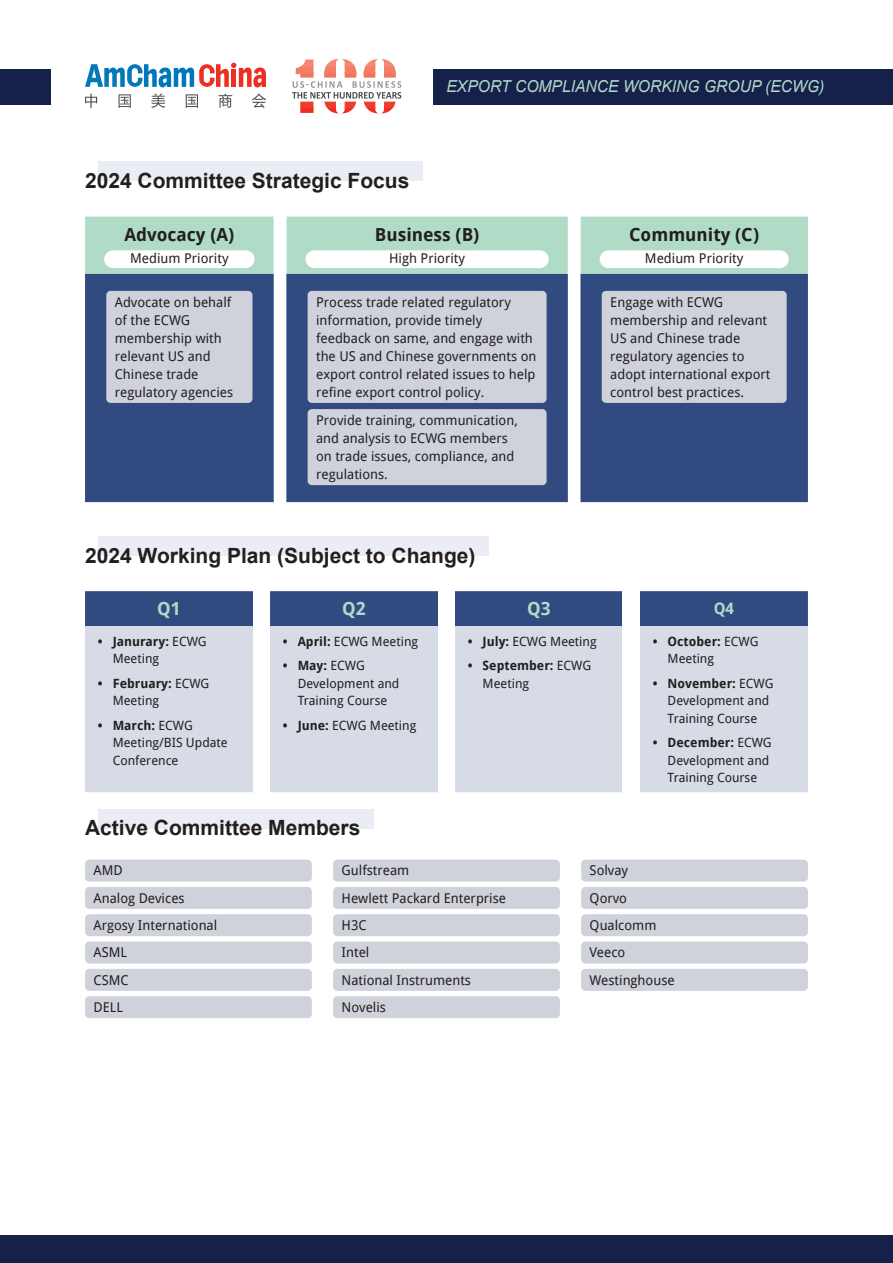
<style>
.page{position:relative;width:893px;height:1263px;background:#fff}
.page>*{position:absolute;margin:0;border:0;box-sizing:border-box;transform-origin:0 0}
.t1{font:700 21px "Arial";color:#231f20}
.t2{font:700 18px "Droid Sans";color:#231f20}
.t3{font:700 18px "Droid Sans";color:#b0dbc7}
.t4{font:italic 16.5px "Arial";color:#b0dbc7;scale:.95 1}
.t5{font:700 15.75px "Droid Sans";color:#b0dbc7}
.t6{font:13.5px/18px "Droid Sans";color:#231f20}
.t7{font:12.75px/17.4px "Droid Sans";color:#231f20}
.t8{font:700 12.75px/17.4px "Droid Sans";color:#231f20}
.s1{font-weight:700}
.s2{font-weight:400}
</style>
<div class="page">
<svg style="left:85px;top:94px;width:12px;height:14px"></svg>
<svg style="left:119px;top:94px;width:12px;height:14px"></svg>
<svg style="left:151px;top:93px;width:14px;height:15px"></svg>
<svg style="left:186px;top:94px;width:12px;height:14px"></svg>
<svg style="left:219px;top:94px;width:13px;height:14px"></svg>
<svg style="left:252px;top:94px;width:14px;height:14px"></svg>
<svg style="left:85px;top:63px;width:181px;height:24px"></svg>
<svg style="left:300px;top:107px;width:94px;height:6px"></svg>
<svg style="left:300px;top:102px;width:96px;height:5px"></svg>
<svg style="left:296px;top:74px;width:100px;height:4px"></svg>
<svg style="left:296px;top:67px;width:100px;height:7px"></svg>
<svg style="left:299px;top:59px;width:96px;height:8px"></svg>
<svg style="left:292px;top:81px;width:109px;height:18px"></svg>
<div style="left:434px;top:69px;width:459px;height:35px;background:#15204b"></div>
<div style="left:0;top:69px;width:51px;height:35px;background:#15204b"></div>
<div style="left:0;top:1235px;width:893px;height:28px;background:#15204b"></div>
<div style="left:98px;top:536px;width:390px;height:19px;background:#eaedf3"></div>
<div style="left:98px;top:162px;width:324px;height:19px;background:#eaedf3"></div>
<div style="left:85px;top:217px;width:723px;height:57px;background:#b0dbc7"></div>
<svg style="left:274px;top:217px;width:306px;height:57px;background:#b8decd"></svg>
<svg style="left:85px;top:274px;width:723px;height:228px;background:#3f5789"></svg>
<div style="left:104px;top:250px;width:151px;height:18px;background:#fff;border-radius:9px"></div>
<div style="left:305px;top:250px;width:244px;height:18px;background:#fff;border-radius:9px"></div>
<div style="left:600px;top:250px;width:189px;height:18px;background:#fff;border-radius:9px"></div>
<div style="left:106px;top:291px;width:146px;height:112px;background:#d0d2db;border-radius:4px"></div>
<div style="left:308px;top:291px;width:239px;height:112px;background:#d0d2db;border-radius:4px"></div>
<div style="left:308px;top:409px;width:239px;height:76px;background:#d0d2db;border-radius:4px"></div>
<div style="left:602px;top:291px;width:185px;height:112px;background:#d0d2db;border-radius:4px"></div>
<svg style="left:85px;top:591px;width:723px;height:35px;background:#3b5487"></svg>
<div style="left:623px;top:591px;width:17px;height:35px;background:#fff"></div>
<div style="left:85px;top:626px;width:723px;height:166px;background:#d6dbe6"></div>
<div style="left:623px;top:626px;width:17px;height:166px;background:#fff"></div>
<div style="left:98px;top:809px;width:275px;height:19px;background:#eaedf3"></div>
<div style="left:85px;top:860px;width:227px;height:22px;background:#d0d2db;border-radius:4px"></div>
<div style="left:85px;top:887px;width:227px;height:22px;background:#d0d2db;border-radius:4px"></div>
<div style="left:85px;top:914px;width:227px;height:22px;background:#d0d2db;border-radius:4px"></div>
<div style="left:85px;top:941px;width:227px;height:22px;background:#d0d2db;border-radius:4px"></div>
<div style="left:85px;top:969px;width:227px;height:22px;background:#d0d2db;border-radius:4px"></div>
<div style="left:85px;top:996px;width:227px;height:22px;background:#d0d2db;border-radius:4px"></div>
<div style="left:333px;top:860px;width:227px;height:22px;background:#d0d2db;border-radius:4px"></div>
<div style="left:333px;top:887px;width:227px;height:22px;background:#d0d2db;border-radius:4px"></div>
<div style="left:333px;top:914px;width:227px;height:22px;background:#d0d2db;border-radius:4px"></div>
<div style="left:333px;top:941px;width:227px;height:22px;background:#d0d2db;border-radius:4px"></div>
<div style="left:333px;top:969px;width:227px;height:22px;background:#d0d2db;border-radius:4px"></div>
<div style="left:333px;top:996px;width:227px;height:22px;background:#d0d2db;border-radius:4px"></div>
<div style="left:581px;top:860px;width:227px;height:22px;background:#d0d2db;border-radius:4px"></div>
<div style="left:581px;top:887px;width:227px;height:22px;background:#d0d2db;border-radius:4px"></div>
<div style="left:581px;top:914px;width:227px;height:22px;background:#d0d2db;border-radius:4px"></div>
<div style="left:581px;top:941px;width:227px;height:22px;background:#d0d2db;border-radius:4px"></div>
<div style="left:581px;top:969px;width:227px;height:22px;background:#d0d2db;border-radius:4px"></div>
<p class="t4" style="left:446px;top:75px;width:399px">EXPORT COMPLIANCE WORKING GROUP (ECWG)</p>
<h1 class="t1" style="left:85px;top:167px;width:326px">2024 Committee Strategic Focus</h1>
<h2 class="t2" style="left:125px;top:224px;width:111px">Advocacy (A)</h2>
<h2 class="t2" style="left:375px;top:224px;width:106px">Business (B)</h2>
<h2 class="t2" style="left:629px;top:224px;width:132px">Community (C)</h2>
<p class="t6" style="left:130px;top:250px;width:100px">Medium Priority</p>
<p class="t6" style="left:389px;top:250px;width:77px">High Priority</p>
<p class="t6" style="left:645px;top:250px;width:100px">Medium Priority</p>
<p class="t6" style="left:115px;top:293px;width:120px">Advocate on behalf of the ECWG membership with relevant US and<br>Chinese trade regulatory agencies</p>
<p class="t6" style="left:316px;top:293px;width:222px">Process trade related regulatory information, provide timely feedback on same, and engage with the US and Chinese governments on export control related issues to help refine export control policy.</p>
<p class="t6" style="left:316px;top:411px;width:203px">Provide training, communication, and analysis to ECWG members on trade issues, compliance, and regulations.</p>
<p class="t6" style="left:610px;top:293px;width:162px">Engage with ECWG membership and relevant<br>US and Chinese trade regulatory agencies to adopt international export control best practices.</p>
<h1 class="t1" style="left:85px;top:541px;width:392px">2024 Working Plan (Subject to Change)</h1>
<h2 class="t3" style="left:157px;top:598px;width:25px">Q1</h2>
<h2 class="t3" style="left:342px;top:598px;width:25px">Q2</h2>
<h2 class="t3" style="left:527px;top:598px;width:25px">Q3</h2>
<p class="t5" style="left:714px;top:600px;width:22px">Q4</p>
<p class="t7" style="left:113px;top:632px;width:95px;text-indent:-15px"><span class="s1">• Janurary:</span> ECWG<br>Meeting</p>
<p class="t7" style="left:113px;top:674px;width:98px;text-indent:-15px"><span class="s1">• February:</span> ECWG<br>Meeting</p>
<p class="t7" style="left:113px;top:717px;width:117px;text-indent:-15px"><span class="s1">• March:</span> ECWG<br>Meeting/BIS Update<br>Conference</p>
<p class="t7" style="left:283px;top:632px;width:137px"><span class="s1">• April:</span> ECWG Meeting</p>
<p class="t7" style="left:298px;top:657px;width:103px;text-indent:-15px"><span class="s1">• May:</span> ECWG<br>Development and<br>Training Course</p>
<p class="t7" style="left:283px;top:717px;width:135px"><span class="s1">• June:</span> ECWG Meeting</p>
<p class="t7" style="left:468px;top:632px;width:130px"><span class="s1">• July:</span> ECWG Meeting</p>
<p class="t8" style="left:483px;top:657px;width:110px;text-indent:-15px">• September: <span class="s2">ECWG<br>Meeting</span></p>
<p class="t7" style="left:668px;top:632px;width:92px;text-indent:-15px"><span class="s1">• October:</span> ECWG<br>Meeting</p>
<p class="t7" style="left:668px;top:675px;width:107px;text-indent:-15px"><span class="s1">• November:</span> ECWG<br>Development and<br>Training Course</p>
<p class="t7" style="left:668px;top:734px;width:106px;text-indent:-15px"><span class="s1">• December:</span> ECWG<br>Development and<br>Training Course</p>
<h1 class="t1" style="left:85px;top:814px;width:277px">Active Committee Members</h1>
<p class="t6" style="left:94px;top:857px;width:125px;line-height:27.3px">AMD<br>Analog Devices<br>Argosy International<br>ASML<br>CSMC<br>DELL</p>
<p class="t6" style="left:342px;top:857px;width:166px;line-height:27.3px">Gulfstream<br>Hewlett Packard Enterprise<br>H3C<br>Intel<br>National Instruments<br>Novelis</p>
<p class="t6" style="left:590px;top:857px;width:86px;line-height:27.3px">Solvay<br>Qorvo<br>Qualcomm<br>Veeco<br>Westinghouse</p>
</div>
